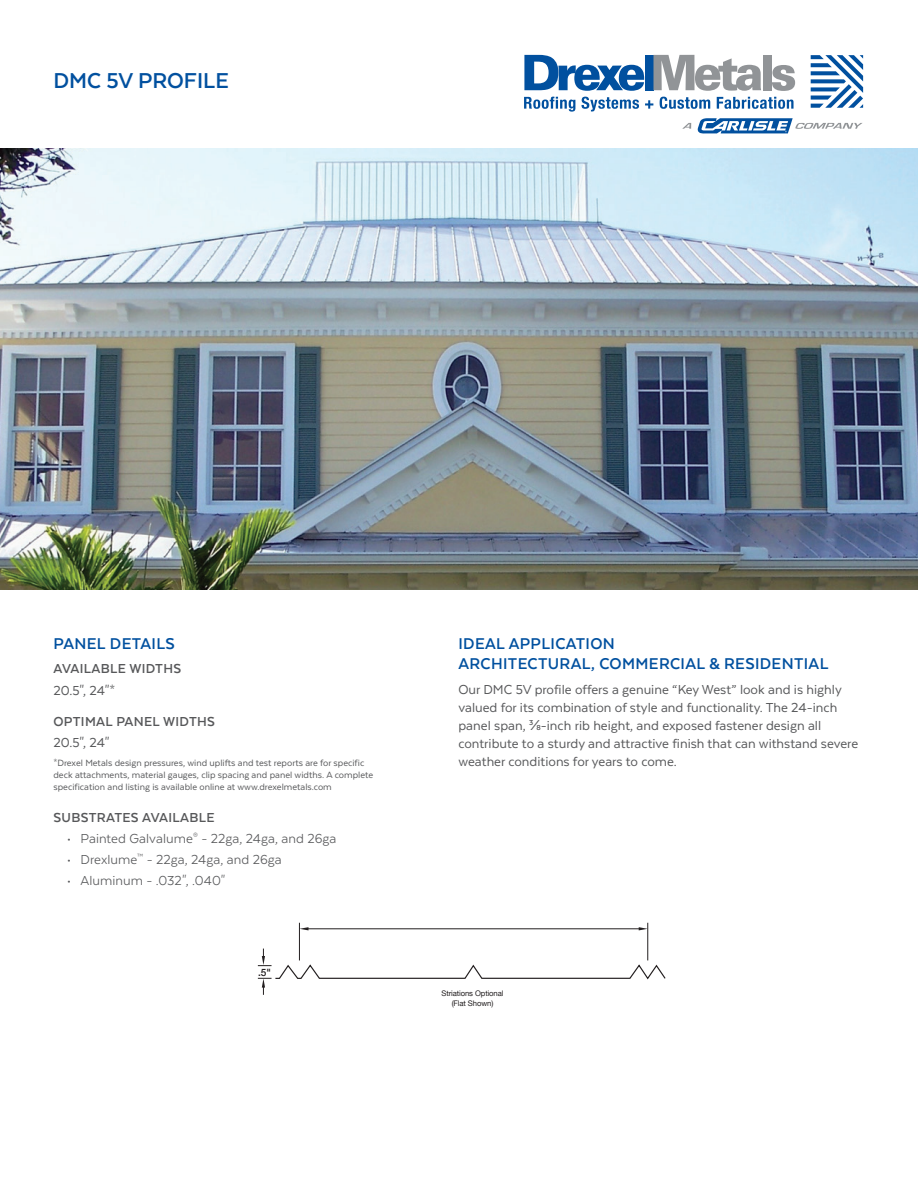
<style>
.page{position:relative;width:918px;height:1188px;background:#fff}
.page>*{position:absolute;margin:0;border:0;box-sizing:border-box;transform-origin:0 0}
.t1{font:700 24.75px "Texta";color:#01509f}
.t2{font:700 18px/19.5px "Texta";letter-spacing:.02em;color:#01509f}
.t3{font:15px/18px "Texta";color:#57585a}
.t4{font:15px "Texta";letter-spacing:.005em;color:#57585a}
.t5{font:700 15px "Texta";letter-spacing:.02em;color:#57585a}
.t6{font:10.5px/12px "Texta";color:#57585a}
.t7{font:500 10.05px "Helvetica Neue";color:#231f20}
.t8{font:7.65px/9.3px "Helvetica Neue";letter-spacing:-.015em;color:#231f20;text-align:center}
.s1{font-weight:700}
.s2{font-weight:700;font-size:8.25px}
</style>
<div class="page">
<img style="left:0;top:148px;width:918px;height:442px">
<div style="left:645px;top:55px;width:9px;height:35px;background:#01509f"></div>
<svg style="left:653px;top:55px;width:108px;height:36px"></svg>
<div style="left:763px;top:55px;width:8px;height:35px;background:#919497"></div>
<svg style="left:772px;top:65px;width:23px;height:26px"></svg>
<svg style="left:524px;top:55px;width:120px;height:36px"></svg>
<svg style="left:811px;top:55px;width:52px;height:53px"></svg>
<svg style="left:524px;top:97px;width:51px;height:15px"></svg>
<svg style="left:582px;top:97px;width:57px;height:14px"></svg>
<svg style="left:645px;top:100px;width:8px;height:9px"></svg>
<svg style="left:660px;top:97px;width:50px;height:12px"></svg>
<svg style="left:717px;top:97px;width:77px;height:12px"></svg>
<svg style="left:682px;top:123px;width:9px;height:6px"></svg>
<svg style="left:698px;top:118px;width:164px;height:15px"></svg>
<hr style="left:307px;top:929px;width:333px;height:1px;background:#231f20">
<svg style="left:300px;top:927px;width:9px;height:3px"></svg>
<hr style="left:299px;top:923px;width:1px;height:37px;background:#231f20">
<svg style="left:639px;top:927px;width:9px;height:3px"></svg>
<hr style="left:648px;top:923px;width:1px;height:37px;background:#231f20">
<svg style="left:258px;top:949px;width:408px;height:46px"></svg>
<p class="t1" style="left:53px;top:68px;width:177px">DMC 5V PROFILE</p>
<p class="t2" style="left:53px;top:633px;width:123px">PANEL DETAILS</p>
<p class="t5" style="left:53px;top:661px;width:129px">AVAILABLE WIDTHS</p>
<p class="t3" style="left:53px;top:681px;width:63px">20.5", 24"*</p>
<p class="t5" style="left:53px;top:714px;width:163px">OPTIMAL PANEL WIDTHS</p>
<p class="t3" style="left:53px;top:734px;width:57px">20.5", 24"</p>
<p class="t6" style="left:53px;top:757px;width:321px">*Drexel Metals design pressures, wind uplifts and test reports are for specific deck attachments, material gauges, clip spacing and panel widths. A complete specification and listing is available online at www.drexelmetals.com</p>
<p class="t5" style="left:53px;top:809px;width:163px">SUBSTRATES AVAILABLE</p>
<p class="t4" style="left:67px;top:831px;width:271px">• Painted Galvalume<sup>®</sup> - 22ga, 24ga, and 26ga</p>
<p class="t4" style="left:67px;top:852px;width:216px">• Drexlume<sup>™</sup> - 22ga, 24ga, and 26ga</p>
<p class="t4" style="left:67px;top:873px;width:160px">• Aluminum - .032", .040"</p>
<p class="t7" style="left:258px;top:964px;width:14px">.5"</p>
<p class="t2" style="left:458px;top:634px;width:372px">IDEAL APPLICATION<br>ARCHITECTURAL, COMMERCIAL &amp; RESIDENTIAL</p>
<p class="t3" style="left:458px;top:680px;width:401px">Our DMC 5V profile offers a genuine “Key West” look and is highly valued for its combination of style and functionality. The 24-inch panel span, <sup>3</sup><span class="s1">⁄</span><span class="s2">8</span>-inch rib height, and exposed fastener design all contribute to a sturdy and attractive finish that can withstand severe weather conditions for years to come.</p>
<p class="t8" style="left:441px;top:989px;width:64px">Striations Optional (Flat Shown)</p>
</div>
